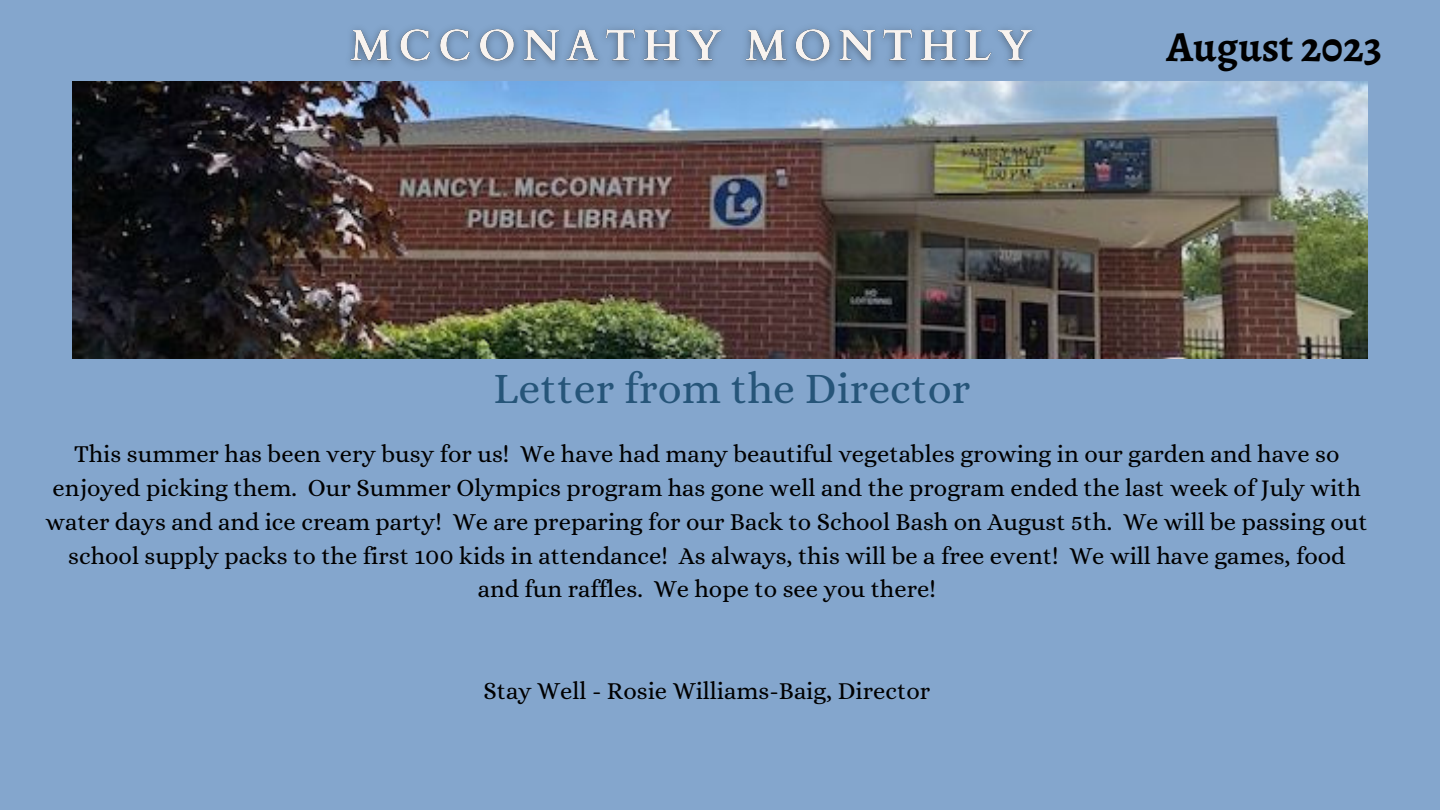
<style>
.page{position:relative;width:1440px;height:810px;background:#84a6cd}
.page>*{position:absolute;margin:0;border:0;box-sizing:border-box;transform-origin:0 0}
.t1{font:43.8px "Alice";color:#265579}
.t2{font:700 42.8px "Alegreya";color:#000}
.t3{font:24.5px/33.8px "Alice";color:#000;text-align:center}
</style>
<div class="page">
<img style="left:72px;top:81px;width:1296px;height:277px">
<img style="left:321px;top:28px;width:729px;height:62px">
<p class="t1" style="left:494px;top:363px;width:478px">Letter from the Director</p>
<p class="t2" style="left:1166px;top:17px;width:217px">August 2023</p>
<p class="t3" style="left:46px;top:437px;width:1324px">This summer has been very busy for us! We have had many beautiful vegetables growing in our garden and have so enjoyed picking them. Our Summer Olympics program has gone well and the program ended the last week of July with water days and and ice cream party! We are preparing for our Back to School Bash on August 5th. We will be passing out school supply packs to the first 100 kids in attendance! As always, this will be a free event! We will have games, food and fun raffles. We hope to see you there!</p>
<p class="t3" style="left:483px;top:674px;width:448px">Stay Well - Rosie Williams-Baig, Director</p>
</div>
